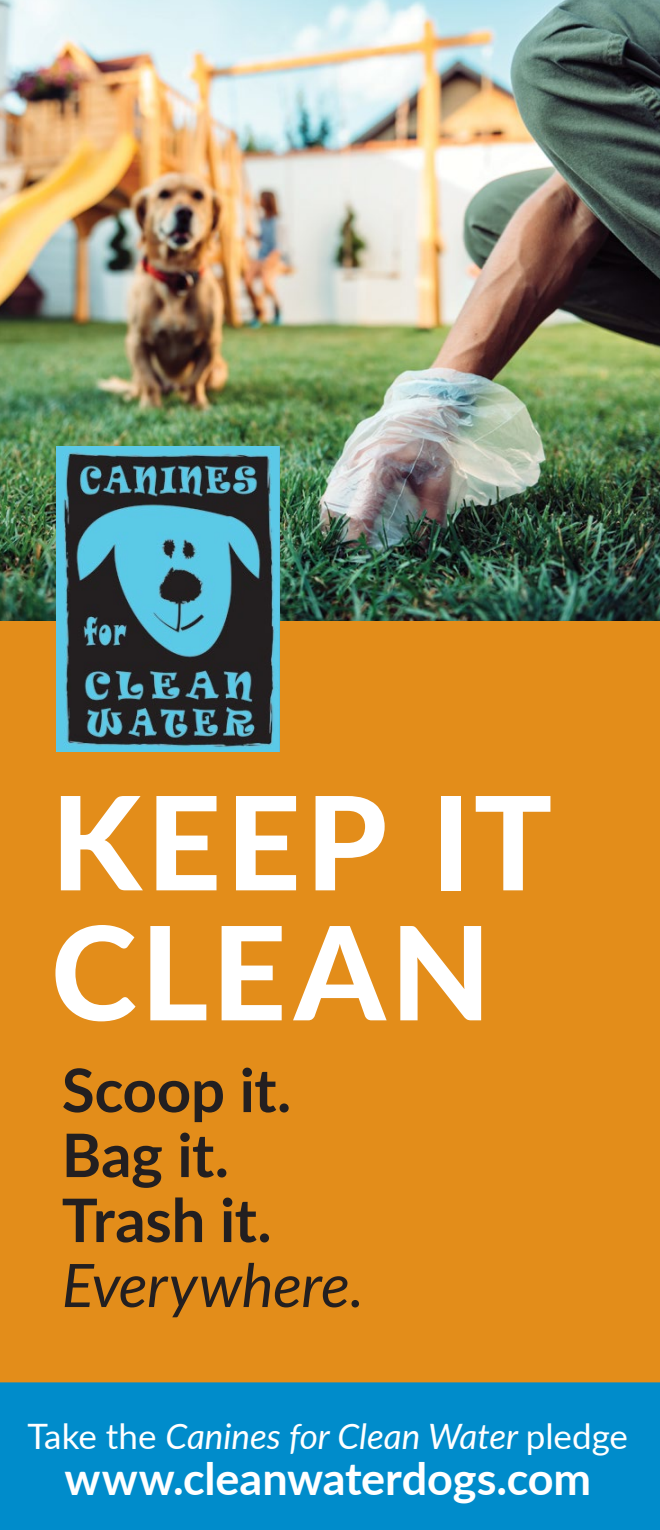
<style>
.page{position:relative;width:660px;height:1530px;background:#fff}
.page>*{position:absolute;margin:0;border:0;box-sizing:border-box;transform-origin:0 0}
.t1{font:800 130px/130px "Lato";letter-spacing:.04em;color:#fff}
.t2{font:700 60px/65px "Lato";letter-spacing:-.005em;color:#231f20}
.t3{font:italic 60px "Lato";letter-spacing:-.005em;color:#231f20}
.t4{font:700 45px "Lato";color:#fff}
.t5{font:italic 35px "Lato";color:#fff}
.s1{font-style:normal}
</style>
<div class="page">
<img style="left:0;top:0;width:660px;height:621px">
<div style="left:0;top:1382px;width:660px;height:148px;background:#008ccb"></div>
<div style="left:0;top:621px;width:660px;height:761px;background:#e38d1a"></div>
<img style="left:56px;top:446px;width:223px;height:306px">
<h1 class="t1" style="left:51px;top:772px;width:503px">KEEP IT<br>CLEAN</h1>
<h2 class="t2" style="left:62px;top:1055px;width:231px">Scoop it.<br>Bag it.<br>Trash it.</h2>
<h2 class="t3" style="left:62px;top:1242px;width:304px">Everywhere.</h2>
<p class="t5" style="left:28px;top:1411px;width:602px"><span class="s1">Take the</span> Canines for Clean Water <span class="s1">pledge</span></p>
<p class="t4" style="left:65px;top:1446px;width:528px">www.cleanwaterdogs.com</p>
</div>
